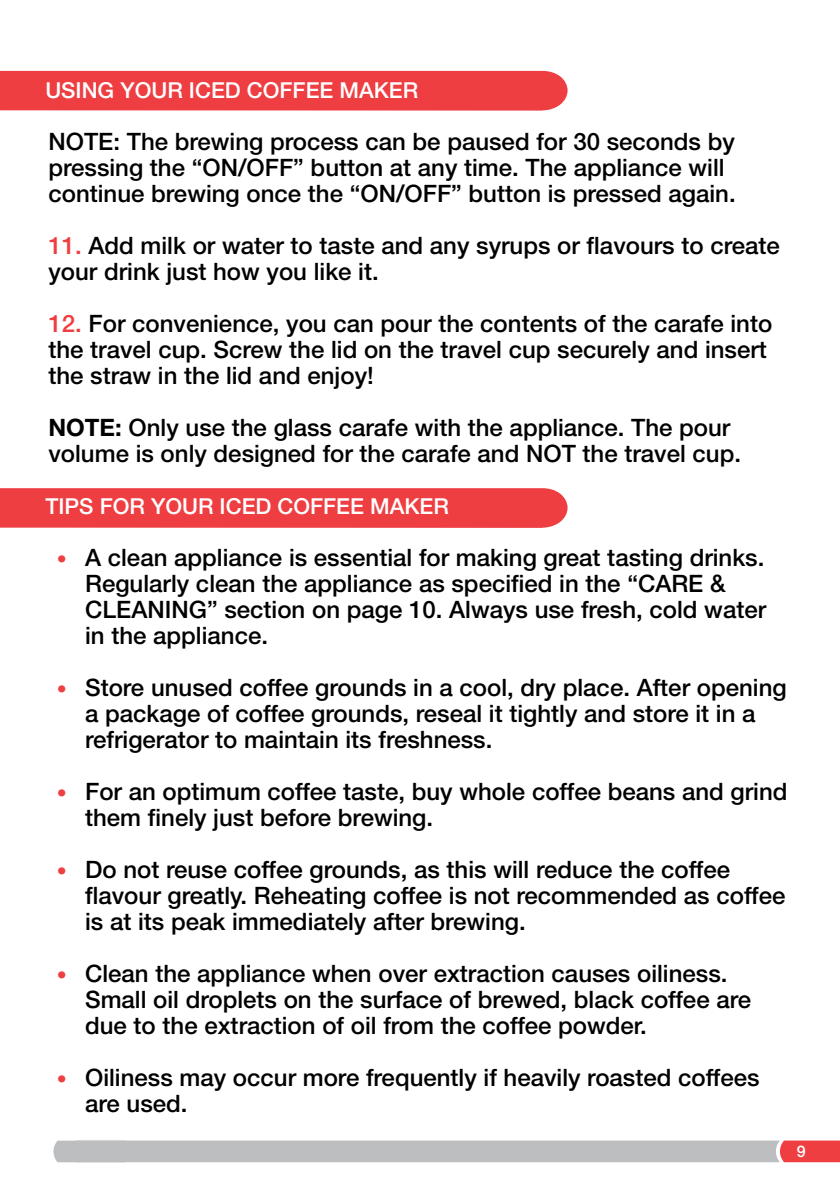
<style>
.page{position:relative;width:840px;height:1191px;background:#fff}
.page>*{position:absolute;margin:0;border:0;box-sizing:border-box;transform-origin:0 0}
.t1{font:500 24px/26px "Helvetica Neue LT Std";color:#000}
.t2{font:500 22px "Helvetica Neue LT Std";color:#fff}
.t3{font:500 16px "Helvetica Neue LT Std";color:#fff}
.s1{color:#ef3e42}
.s2{font-weight:700}
.s3{font-weight:700;font-size:20px;color:#ef3e42}
</style>
<div class="page">
<svg style="left:53px;top:1140px;width:786px;height:22px;background:#c1b6b9"></svg>
<div style="left:0;top:488px;width:567px;height:40px;background:#ef3e42"></div>
<div style="left:0;top:71px;width:567px;height:40px;background:#ef3e42"></div>
<p class="t2" style="left:45px;top:77px;width:374px">USING YOUR ICED COFFEE MAKER</p>
<p class="t1" style="left:48px;top:128px;width:688px">NOTE: The brewing process can be paused for 30 seconds by pressing the “ON/OFF” button at any time. The appliance will continue brewing once the “ON/OFF” button is pressed again.</p>
<p class="t1" style="left:48px;top:232px;width:732px"><span class="s1">11.</span> Add milk or water to taste and any syrups or flavours to create your drink just how you like it.</p>
<p class="t1" style="left:48px;top:310px;width:724px"><span class="s1">12.</span> For convenience, you can pour the contents of the carafe into the travel cup. Screw the lid on the travel cup securely and insert the straw in the lid and enjoy!</p>
<p class="t1" style="left:48px;top:414px;width:693px"><span class="s2">NOTE:</span> Only use the glass carafe with the appliance. The pour volume is only designed for the carafe and NOT the travel cup.</p>
<p class="t2" style="left:45px;top:493px;width:405px">TIPS FOR YOUR ICED COFFEE MAKER</p>
<p class="t1" style="left:85px;top:544px;width:682px;text-indent:-28px"><span class="s3">•</span> A clean appliance is essential for making great tasting drinks.<br>Regularly clean the appliance as specified in the “CARE &amp; CLEANING” section on page 10. Always use fresh, cold water in the appliance.</p>
<p class="t1" style="left:85px;top:674px;width:702px;text-indent:-28px"><span class="s3">•</span> Store unused coffee grounds in a cool, dry place. After opening a package of coffee grounds, reseal it tightly and store it in a refrigerator to maintain its freshness.</p>
<p class="t1" style="left:85px;top:778px;width:703px;text-indent:-28px"><span class="s3">•</span> For an optimum coffee taste, buy whole coffee beans and grind them finely just before brewing.</p>
<p class="t1" style="left:85px;top:856px;width:701px;text-indent:-28px"><span class="s3">•</span> Do not reuse coffee grounds, as this will reduce the coffee flavour greatly. Reheating coffee is not recommended as coffee is at its peak immediately after brewing.</p>
<p class="t1" style="left:85px;top:960px;width:667px;text-indent:-28px"><span class="s3">•</span> Clean the appliance when over extraction causes oiliness.<br>Small oil droplets on the surface of brewed, black coffee are due to the extraction of oil from the coffee powder.</p>
<p class="t1" style="left:85px;top:1064px;width:675px;text-indent:-28px"><span class="s3">•</span> Oiliness may occur more frequently if heavily roasted coffees are used.</p>
<p class="t3" style="left:796px;top:1141px;width:10px">9</p>
</div>
